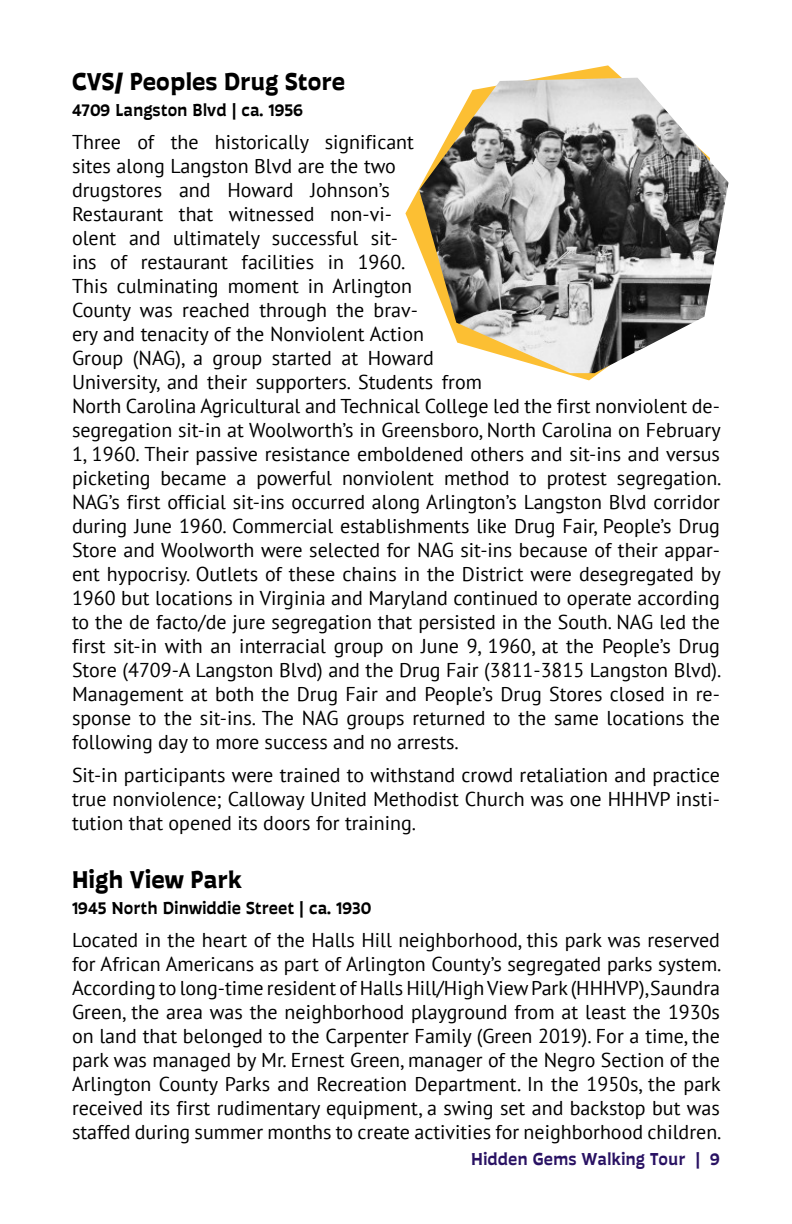
<style>
.page{position:relative;width:792px;height:1224px;background:#fff}
.page>*{position:absolute;margin:0;border:0;box-sizing:border-box;transform-origin:0 0}
.t1{font:700 25px "Auster";color:#000}
.Body{font:20px/24px "PT Sans";color:#000;text-align:justify}
.t2{font:600 18px "Auster";color:#000}
.t3{font:600 18px "Auster";color:#291263}
</style>
<div class="page">
<svg style="left:405px;top:65px;width:232px;height:315px"></svg>
<img style="left:419px;top:78px;width:310px;height:295px">
<p class="t1" style="left:72px;top:66px;width:275px">CVS/ Peoples Drug Store</p>
<p class="t2" style="left:72px;top:99px;width:232px">4709 Langston Blvd | ca. 1956</p>
<p class="Body" style="left:72px;top:129px;width:651px;text-align:left">Three of the historically significant<br>sites along Langston Blvd are the two<br>drugstores and Howard Johnson’s<br>Restaurant that witnessed non-vi-<br>olent and ultimately successful sit-<br>ins of restaurant facilities in 1960.<br>This culminating moment in Arlington<br>County was reached through the brav-<br>ery and tenacity of the Nonviolent Action<br>Group (NAG), a group started at Howard<br>University, and their supporters. Students from<br>North Carolina Agricultural and Technical College led the first nonviolent de&shy;segregation sit-in at Woolworth’s in Greensboro, North Carolina on February 1, 1960. Their passive resistance emboldened others and sit-ins and versus picketing became a powerful nonviolent method to protest segregation.<br>NAG’s first official sit-ins occurred along Arlington’s Langston Blvd corridor during June 1960. Commercial establishments like Drug Fair, People’s Drug Store and Woolworth were selected for NAG sit-ins because of their appar&shy;ent hypocrisy. Outlets of these chains in the District were desegregated by 1960 but locations in Virginia and Maryland continued to operate according to the de facto/de jure segregation that persisted in the South. NAG led the first sit-in with an interracial group on June 9, 1960, at the People’s Drug Store (4709-A Langston Blvd) and the Drug Fair (3811-3815 Langston Blvd).<br>Management at both the Drug Fair and People’s Drug Stores closed in re&shy;sponse to the sit-ins. The NAG groups returned to the same locations the following day to more success and no arrests.</p>
<p class="Body" style="left:72px;top:762px;width:650px">Sit-in participants were trained to withstand crowd retaliation and practice true nonviolence; Calloway United Methodist Church was one HHHVP insti&shy;tution that opened its doors for training.</p>
<p class="t1" style="left:72px;top:864px;width:172px">High View Park</p>
<p class="t2" style="left:72px;top:897px;width:301px">1945 North Dinwiddie Street | ca. 1930</p>
<p class="Body" style="left:72px;top:927px;width:651px">Located in the heart of the Halls Hill neighborhood, this park was reserved for African Americans as part of Arlington County’s segregated parks system.<br>According to long-time resident of Halls Hill/High View Park (HHHVP), Saundra Green, the area was the neighborhood playground from at least the 1930s on land that belonged to the Carpenter Family (Green 2019). For a time, the park was managed by Mr. Ernest Green, manager of the Negro Section of the Arlington County Parks and Recreation Department. In the 1950s, the park received its first rudimentary equipment, a swing set and backstop but was staffed during summer months to create activities for neighborhood children.</p>
<p class="t3" style="left:471px;top:1148px;width:250px">Hidden Gems Walking Tour | 9</p>
</div>
